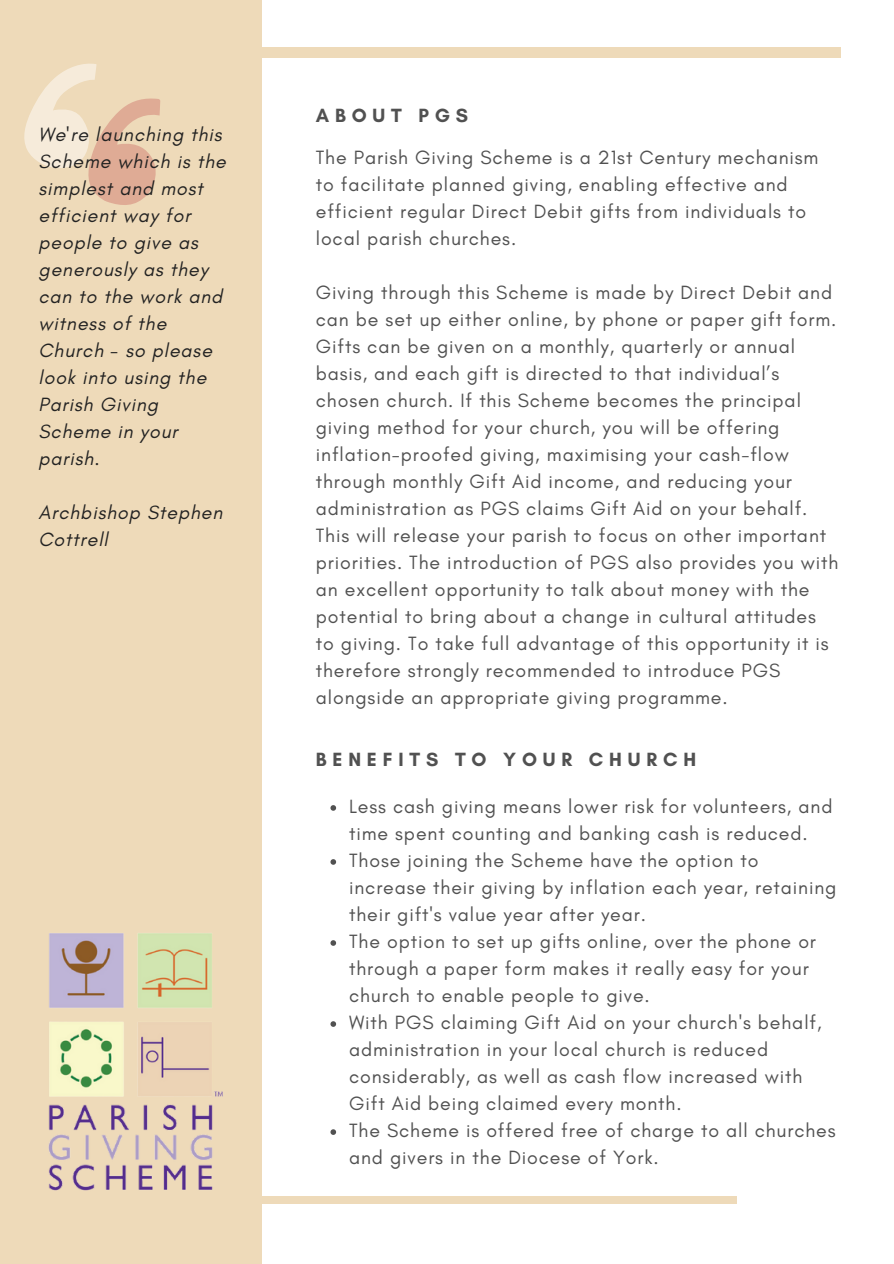
<style>
.page{position:relative;width:894px;height:1264px;background:#fff}
.page>*{position:absolute;margin:0;border:0;box-sizing:border-box;transform-origin:0 0}
.t1{font:19.5px/27px "Glacial Indifference";letter-spacing:.045em;color:#515151}
.t2{font:italic 19.5px/27px "Glacial Indifference";letter-spacing:.045em;color:#222}
.t3{font:700 19.5px "Glacial Indifference";letter-spacing:.3em;color:#515151}
</style>
<div class="page">
<div style="left:0;top:0;width:262px;height:1263px;background:#eedab9"></div>
<div style="left:238px;top:48px;width:602px;height:10px;background:#eedab9"></div>
<img style="left:48px;top:933px;width:175px;height:258px">
<svg style="left:330px;top:805px;width:6px;height:5px"></svg>
<svg style="left:330px;top:859px;width:6px;height:5px"></svg>
<svg style="left:330px;top:940px;width:6px;height:5px"></svg>
<svg style="left:330px;top:1021px;width:6px;height:5px"></svg>
<svg style="left:330px;top:1129px;width:6px;height:5px"></svg>
<div style="left:238px;top:1195px;width:498px;height:8px;background:#eedab9"></div>
<svg style="left:24px;top:63px;width:137px;height:142px"></svg>
<p class="t2" style="left:39px;top:120px;width:189px">We're launching this<br>Scheme which is the simplest and most efficient way for people to give as generously as they can to the work and witness of the<br>Church - so please look into using the<br>Parish Giving<br>Scheme in your parish.</p>
<p class="t2" style="left:39px;top:498px;width:185px">Archbishop Stephen<br>Cottrell</p>
<p class="t3" style="left:316px;top:103px;width:154px">ABOUT PGS</p>
<h1 class="t1" style="left:316px;top:144px;width:504px">The Parish Giving Scheme is a 21st Century mechanism to facilitate planned giving, enabling effective and efficient regular Direct Debit gifts from individuals to local parish churches.</h1>
<p class="t1" style="left:316px;top:279px;width:524px">Giving through this Scheme is made by Direct Debit and can be set up either online, by phone or paper gift form.<br>Gifts can be given on a monthly, quarterly or annual basis, and each gift is directed to that individual’s chosen church. If this Scheme becomes the principal giving method for your church, you will be offering inflation-proofed giving, maximising your cash-flow through monthly Gift Aid income, and reducing your administration as PGS claims Gift Aid on your behalf.<br>This will release your parish to focus on other important priorities. The introduction of PGS also provides you with an excellent opportunity to talk about money with the potential to bring about a change in cultural attitudes to giving. To take full advantage of this opportunity it is therefore strongly recommended to introduce PGS alongside an appropriate giving programme.</p>
<p class="t3" style="left:316px;top:747px;width:381px">BENEFITS TO YOUR CHURCH</p>
<p class="t1" style="left:349px;top:792px;width:485px">Less cash giving means lower risk for volunteers, and time spent counting and banking cash is reduced.</p>
<p class="t1" style="left:349px;top:846px;width:489px">Those joining the Scheme have the option to increase their giving by inflation each year, retaining their gift's value year after year.</p>
<p class="t1" style="left:349px;top:927px;width:468px">The option to set up gifts online, over the phone or through a paper form makes it really easy for your church to enable people to give.</p>
<h1 class="t1" style="left:349px;top:1008px;width:474px">With PGS claiming Gift Aid on your church's behalf, administration in your local church is reduced considerably, as well as cash flow increased with Gift Aid being claimed every month.</h1>
<p class="t1" style="left:349px;top:1116px;width:488px">The Scheme is offered free of charge to all churches and givers in the Diocese of York.</p>
</div>
